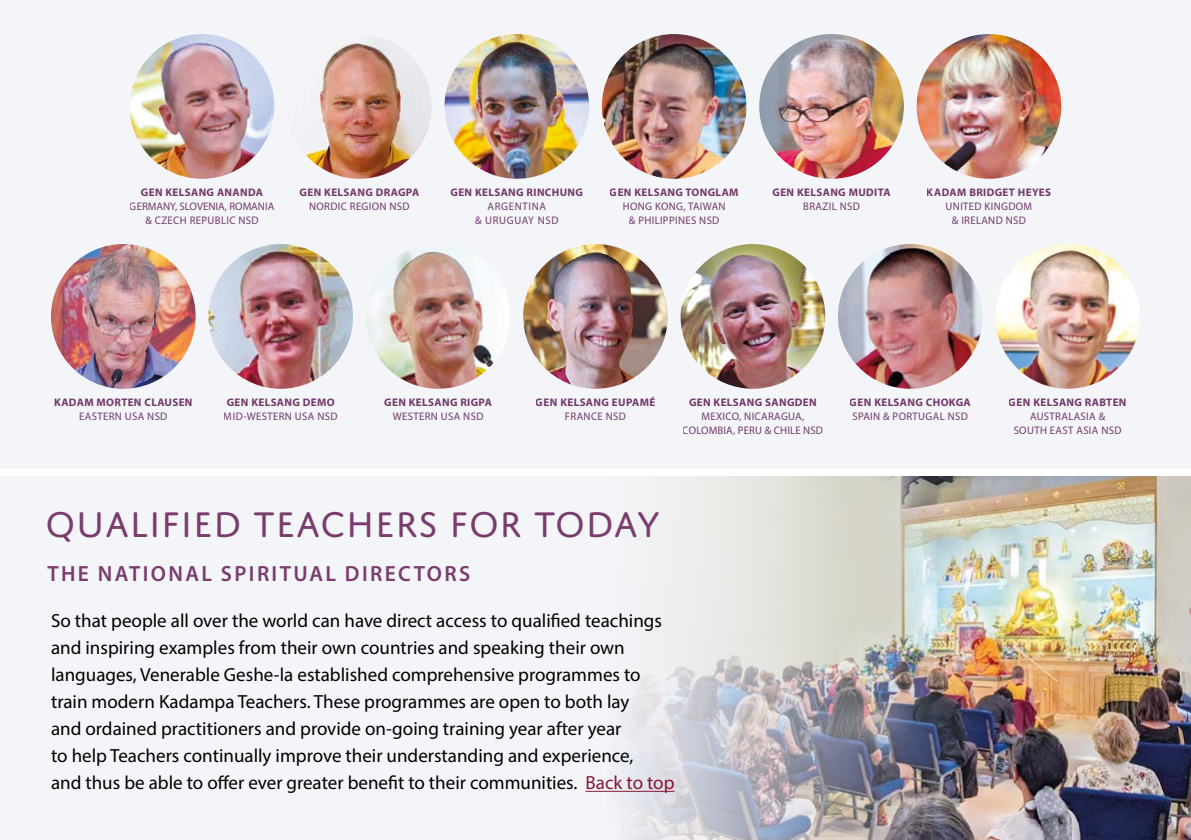
<style>
.page{position:relative;width:1191px;height:840px;background:#fff}
.page>*{position:absolute;margin:0;border:0;box-sizing:border-box;transform-origin:0 0}
.t1{font:38px "Domus Titling";letter-spacing:.015em;color:#793c6d}
.t2{font:600 22px "Myriad Pro";letter-spacing:.11em;color:#793c6d}
.t3{font:19px/27px "Myriad Pro";color:#000}
.t4{font:11px/14px "Myriad Pro";letter-spacing:.03em;color:#793c6d;text-align:center}
.t5{font:700 11px "Myriad Pro";letter-spacing:.03em;color:#793c6d}
.t6{font:11px/14px "Myriad Pro";color:#793c6d;text-align:center}
.t7{font:11px/14px "Myriad Pro";letter-spacing:.065em;color:#793c6d;text-align:center}
.s1{color:#861731}
</style>
<div class="page">
<div style="left:0;top:476px;width:1191px;height:363px;background:#f3f5f9"></div>
<img style="left:585px;top:476px;width:606px;height:363px">
<div style="left:0;top:0;width:1191px;height:468px;background:#f3f5f9"></div>
<hr style="left:585px;top:790px;width:89px;height:1px;background:#861731">
<img style="left:838px;top:244px;width:144px;height:144px;border-radius:72px">
<img style="left:130px;top:34px;width:144px;height:145px;border-radius:72px">
<img style="left:287px;top:34px;width:145px;height:145px;border-radius:72px">
<img style="left:444px;top:34px;width:145px;height:145px;border-radius:72px">
<img style="left:916px;top:34px;width:145px;height:145px;border-radius:72px">
<img style="left:602px;top:34px;width:144px;height:145px;border-radius:72px">
<img style="left:759px;top:34px;width:145px;height:145px;border-radius:72px">
<img style="left:995px;top:244px;width:145px;height:144px;border-radius:72px">
<img style="left:208px;top:244px;width:145px;height:144px;border-radius:72px">
<img style="left:366px;top:244px;width:144px;height:144px;border-radius:72px">
<img style="left:51px;top:244px;width:145px;height:144px;border-radius:72px">
<img style="left:680px;top:244px;width:145px;height:144px;border-radius:72px">
<img style="left:523px;top:244px;width:145px;height:144px;border-radius:72px">
<p class="t5" style="left:141px;top:184px;width:124px">GEN KELSANG ANANDA</p>
<p class="t6" style="left:130px;top:198px;width:146px">GERMANY, SLOVENIA, ROMANIA &amp; CZECH REPUBLIC NSD</p>
<p class="t5" style="left:300px;top:184px;width:121px">GEN KELSANG DRAGPA</p>
<p class="t4" style="left:309px;top:198px;width:102px">NORDIC REGION NSD</p>
<p class="t5" style="left:450px;top:184px;width:134px">GEN KELSANG RINCHUNG</p>
<p class="t7" style="left:475px;top:198px;width:85px">ARGENTINA<br>&amp; URUGUAY NSD</p>
<p class="t5" style="left:610px;top:184px;width:130px">GEN KELSANG TONGLAM</p>
<p class="t4" style="left:622px;top:198px;width:104px">HONG KONG, TAIWAN &amp; PHILIPPINES NSD</p>
<p class="t5" style="left:772px;top:184px;width:119px">GEN KELSANG MUDITA</p>
<p class="t4" style="left:803px;top:198px;width:58px">BRAZIL NSD</p>
<p class="t5" style="left:927px;top:184px;width:126px">KADAM BRIDGET HEYES</p>
<p class="t4" style="left:945px;top:198px;width:88px">UNITED KINGDOM &amp; IRELAND NSD</p>
<p class="t5" style="left:54px;top:394px;width:140px">KADAM MORTEN CLAUSEN</p>
<p class="t4" style="left:79px;top:408px;width:90px">EASTERN USA NSD</p>
<p class="t5" style="left:227px;top:394px;width:109px">GEN KELSANG DEMO</p>
<p class="t4" style="left:224px;top:408px;width:115px">MID-WESTERN USA NSD</p>
<p class="t5" style="left:384px;top:394px;width:109px">GEN KELSANG RIGPA</p>
<p class="t4" style="left:393px;top:408px;width:92px">WESTERN USA NSD</p>
<p class="t5" style="left:536px;top:394px;width:121px">GEN KELSANG EUPAMÉ</p>
<p class="t4" style="left:565px;top:408px;width:63px">FRANCE NSD</p>
<p class="t5" style="left:689px;top:394px;width:129px">GEN KELSANG SANGDEN</p>
<p class="t4" style="left:682px;top:408px;width:142px">MEXICO, NICARAGUA,<br>COLOMBIA, PERU &amp; CHILE NSD</p>
<p class="t5" style="left:849px;top:394px;width:123px">GEN KELSANG CHOKGA</p>
<p class="t4" style="left:852px;top:408px;width:117px">SPAIN &amp; PORTUGAL NSD</p>
<h1 class="t1" style="left:45px;top:503px;width:616px">QUALIFIED TEACHERS FOR TODAY</h1>
<p class="t2" style="left:47px;top:559px;width:424px">THE NATIONAL SPIRITUAL DIRECTORS</p>
<p class="t3" style="left:51px;top:606px;width:625px">So that people all over the world can have direct access to qualified teachings and inspiring examples from their own countries and speaking their own languages, Venerable Geshe-la established comprehensive programmes to train modern Kadampa Teachers. These programmes are open to both lay<br>and ordained practitioners and provide on-going training year after year<br>to help Teachers continually improve their understanding and experience,<br>and thus be able to offer ever greater benefit to their communities. <span class="s1">Back to top</span></p>
<p class="t5" style="left:1008px;top:394px;width:119px">GEN KELSANG RABTEN</p>
<p class="t4" style="left:1013px;top:408px;width:109px">AUSTRALASIA &amp;<br>SOUTH EAST ASIA NSD</p>
</div>
